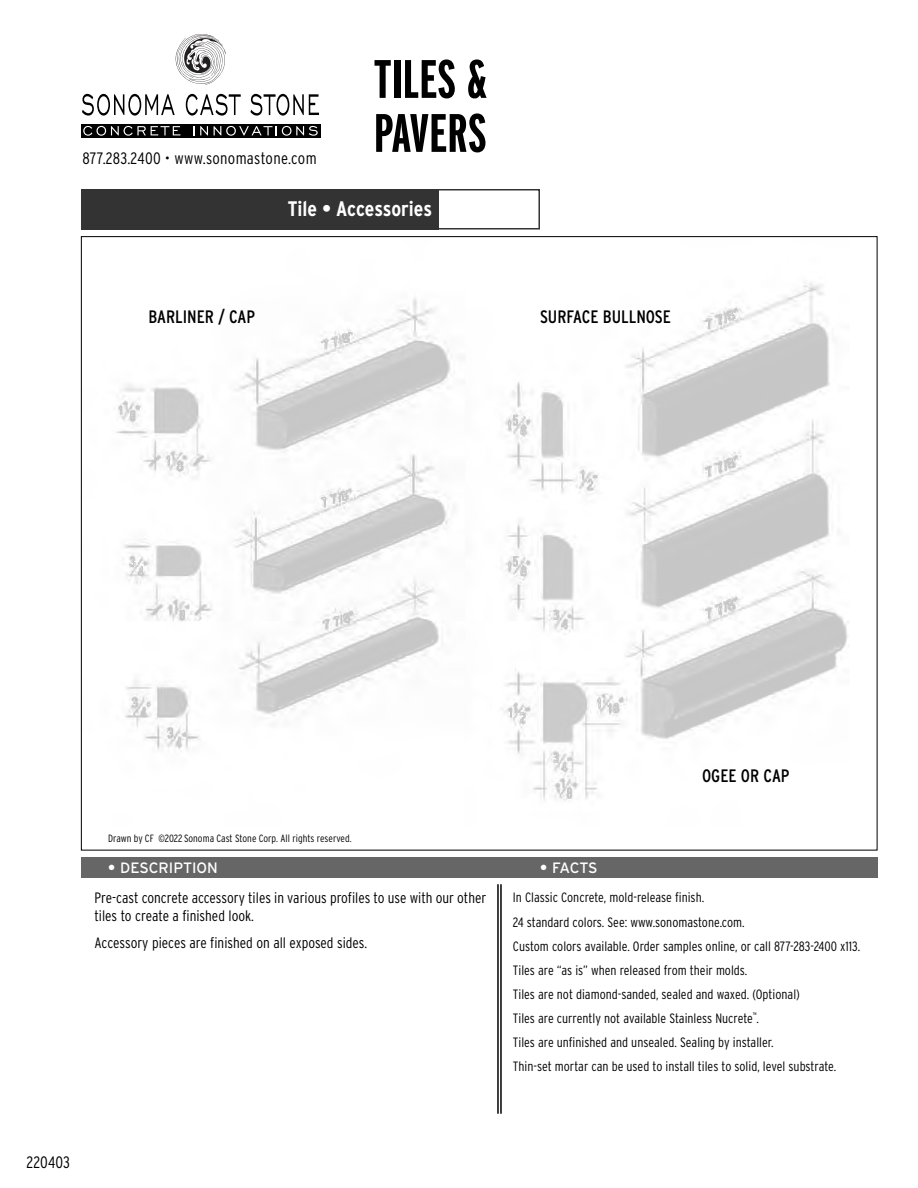
<style>
.page{position:relative;width:918px;height:1188px;background:#fff}
.page>*{position:absolute;margin:0;border:0;box-sizing:border-box;transform-origin:0 0}
.t1{font:700 extra-condensed 54px/54px "Interstate";color:#000}
.t2{font:700 condensed 21px "Interstate";letter-spacing:-.005em;color:#fff}
.t3{font:condensed 18px "Interstate";color:#000}
.t4{font:300 condensed 16.5px "Interstate";letter-spacing:.015em;color:#000}
.t5{font:300 condensed 15px/18px "Interstate";color:#000}
.t6{font:15px "Interstate";color:#fff}
.t7{font:300 condensed 13.5px/24px "Interstate";color:#000}
.t8{font:300 condensed 10.5px "Interstate";color:#000}
.s1{font-size:18px}
</style>
<div class="page">
<img style="left:116px;top:282px;width:733px;height:519px">
<div style="left:81px;top:189px;width:459px;height:41px;border:2px solid #333"></div>
<div style="left:81px;top:189px;width:358px;height:41px;background:#333"></div>
<div style="left:81px;top:857px;width:796px;height:20px;background:#666"></div>
<hr style="left:500px;top:884px;width:2px;height:230px;background:#000">
<hr style="left:497px;top:884px;width:2px;height:230px;background:#000">
<div style="left:81px;top:124px;width:240px;height:14px;background:#010101"></div>
<svg style="left:83px;top:126px;width:97px;height:10px"></svg>
<svg style="left:193px;top:126px;width:15px;height:9px"></svg>
<svg style="left:214px;top:126px;width:104px;height:10px"></svg>
<svg style="left:82px;top:94px;width:93px;height:22px"></svg>
<svg style="left:186px;top:94px;width:55px;height:22px"></svg>
<svg style="left:250px;top:94px;width:69px;height:22px"></svg>
<svg style="left:175px;top:34px;width:51px;height:51px"></svg>
<p class="t4" style="left:82px;top:149px;width:236px">877.283.2400 • www.sonomastone.com</p>
<h1 class="t1" style="left:374px;top:52px;width:115px">TILES &amp;<br>PAVERS</h1>
<h2 class="t2" style="left:288px;top:196px;width:146px">Tile • Accessories</h2>
<h3 class="t3" style="left:148px;top:306px;width:108px">BARLINER / CAP</h3>
<h3 class="t3" style="left:540px;top:306px;width:132px">SURFACE BULLNOSE</h3>
<p class="t8" style="left:108px;top:832px;width:245px">Drawn by CF ©2022 Sonoma Cast Stone Corp. All rights reserved.</p>
<h3 class="t3" style="left:702px;top:765px;width:89px">OGEE OR CAP</h3>
<p class="t6" style="left:108px;top:859px;width:111px"><span class="s1">•</span> DESCRIPTION</p>
<p class="t6" style="left:540px;top:859px;width:59px"><span class="s1">•</span> FACTS</p>
<p class="t7" style="left:513px;top:884px;width:233px;line-height:25.2px">In Classic Concrete, mold-release finish.<br>24 standard colors. See: www.sonomastone.com.</p>
<p class="t7" style="left:513px;top:934px;width:349px">Custom colors available. Order samples online, or call 877-283-2400 x113.<br>Tiles are “as is” when released from their molds.<br>Tiles are not diamond-sanded, sealed and waxed. (Optional)<br>Tiles are currently not available Stainless Nucrete<sup>™</sup>.<br>Tiles are unfinished and unsealed. Sealing by installer.<br>Thin-set mortar can be used to install tiles to solid, level substrate.</p>
<p class="t5" style="left:94px;top:889px;width:393px">Pre-cast concrete accessory tiles in various profiles to use with our other tiles to create a finished look.</p>
<p class="t5" style="left:94px;top:934px;width:274px">Accessory pieces are finished on all exposed sides.</p>
<p class="t4" style="left:27px;top:1153px;width:45px">220403</p>
</div>
